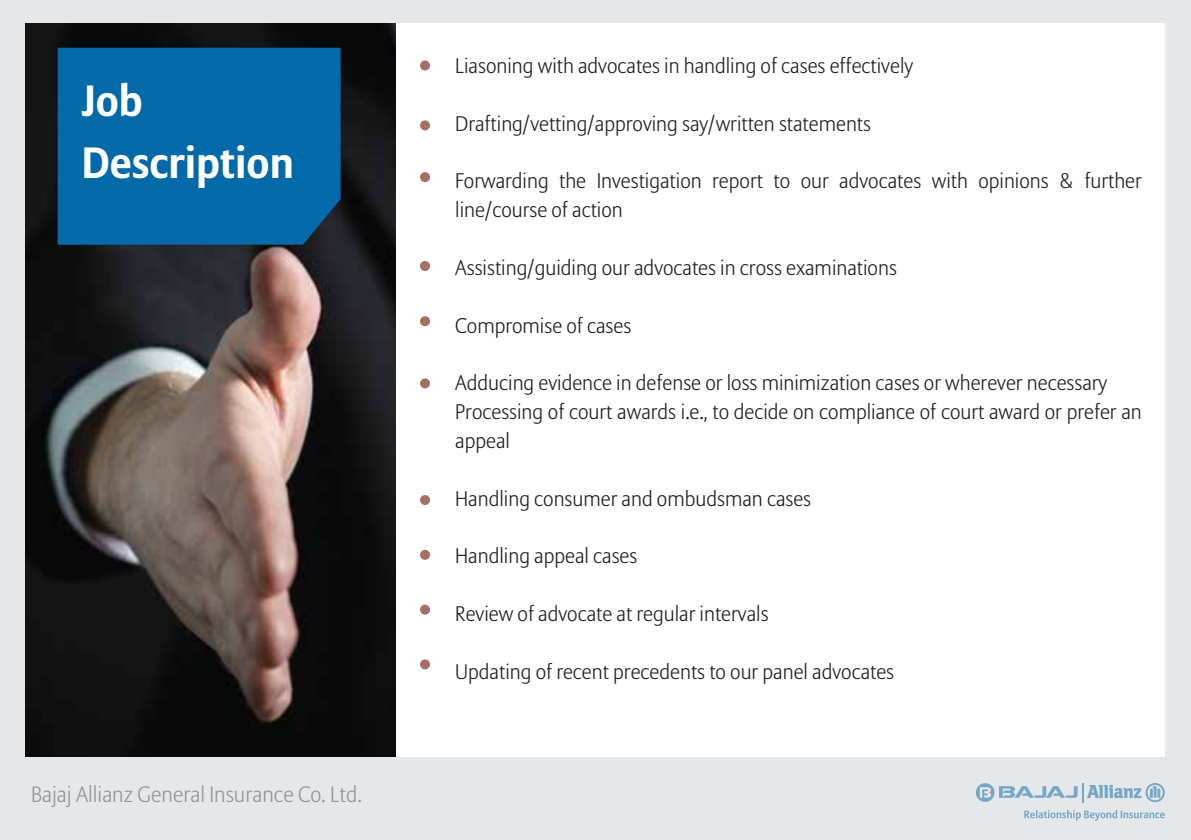
<style>
.page{position:relative;width:1191px;height:840px;background:#fff}
.page>*{position:absolute;margin:0;border:0;box-sizing:border-box;transform-origin:0 0}
.t1{font:700 43.4px/62.4px "Allianz Sans";color:#fff}
.t2{font:300 22px "Allianz Sans";color:#939598}
.t3{font:300 21px/28.8px "Allianz Sans";color:#231f20}
</style>
<div class="page">
<div style="left:0;top:0;width:1191px;height:839px;background:#e6e7e8"></div>
<div style="left:26px;top:23px;width:1139px;height:733px;background:#fff"></div>
<svg style="left:976px;top:783px;width:188px;height:19px"></svg>
<svg style="left:1024px;top:810px;width:140px;height:10px"></svg>
<img style="left:26px;top:23px;width:369px;height:733px">
<div style="left:58px;top:48px;width:283px;height:196px;background:#036aaa"></div>
<div style="left:420px;top:60px;width:10px;height:10px;background:#a66f65;border-radius:50%"></div>
<div style="left:420px;top:120px;width:10px;height:10px;background:#a66f65;border-radius:50%"></div>
<div style="left:420px;top:172px;width:10px;height:10px;background:#a66f65;border-radius:50%"></div>
<div style="left:420px;top:261px;width:10px;height:10px;background:#a66f65;border-radius:50%"></div>
<div style="left:420px;top:494px;width:10px;height:10px;background:#a66f65;border-radius:50%"></div>
<div style="left:420px;top:549px;width:10px;height:10px;background:#a66f65;border-radius:50%"></div>
<div style="left:420px;top:604px;width:10px;height:10px;background:#a66f65;border-radius:50%"></div>
<div style="left:420px;top:659px;width:10px;height:10px;background:#a66f65;border-radius:50%"></div>
<div style="left:420px;top:316px;width:10px;height:10px;background:#a66f65;border-radius:50%"></div>
<div style="left:420px;top:378px;width:10px;height:10px;background:#a66f65;border-radius:50%"></div>
<h1 class="t1" style="left:82px;top:69px;width:213px">Job<br>Description</h1>
<p class="t2" style="left:31px;top:780px;width:332px">Bajaj Allianz General Insurance Co. Ltd.</p>
<p class="t3" style="left:455px;top:51px;width:460px">Liasoning with advocates in handling of cases effectively</p>
<p class="t3" style="left:455px;top:109px;width:417px">Drafting/vetting/approving say/written statements</p>
<p class="t3" style="left:455px;top:166px;width:688px">Forwarding the Investigation report to our advocates with opinions &amp; further line/course of action</p>
<p class="t3" style="left:455px;top:253px;width:443px">Assisting/guiding our advocates in cross examinations</p>
<p class="t3" style="left:455px;top:310px;width:178px">Compromise of cases</p>
<p class="t3" style="left:455px;top:368px;width:688px">Adducing evidence in defense or loss minimization cases or wherever necessary<br>Processing of court awards i.e., to decide on compliance of court award or prefer an appeal</p>
<p class="t3" style="left:455px;top:483px;width:357px">Handling consumer and ombudsman cases</p>
<p class="t3" style="left:455px;top:541px;width:184px">Handling appeal cases</p>
<p class="t3" style="left:455px;top:598px;width:315px">Review of advocate at regular intervals</p>
<p class="t3" style="left:455px;top:656px;width:440px">Updating of recent precedents to our panel advocates</p>
</div>
